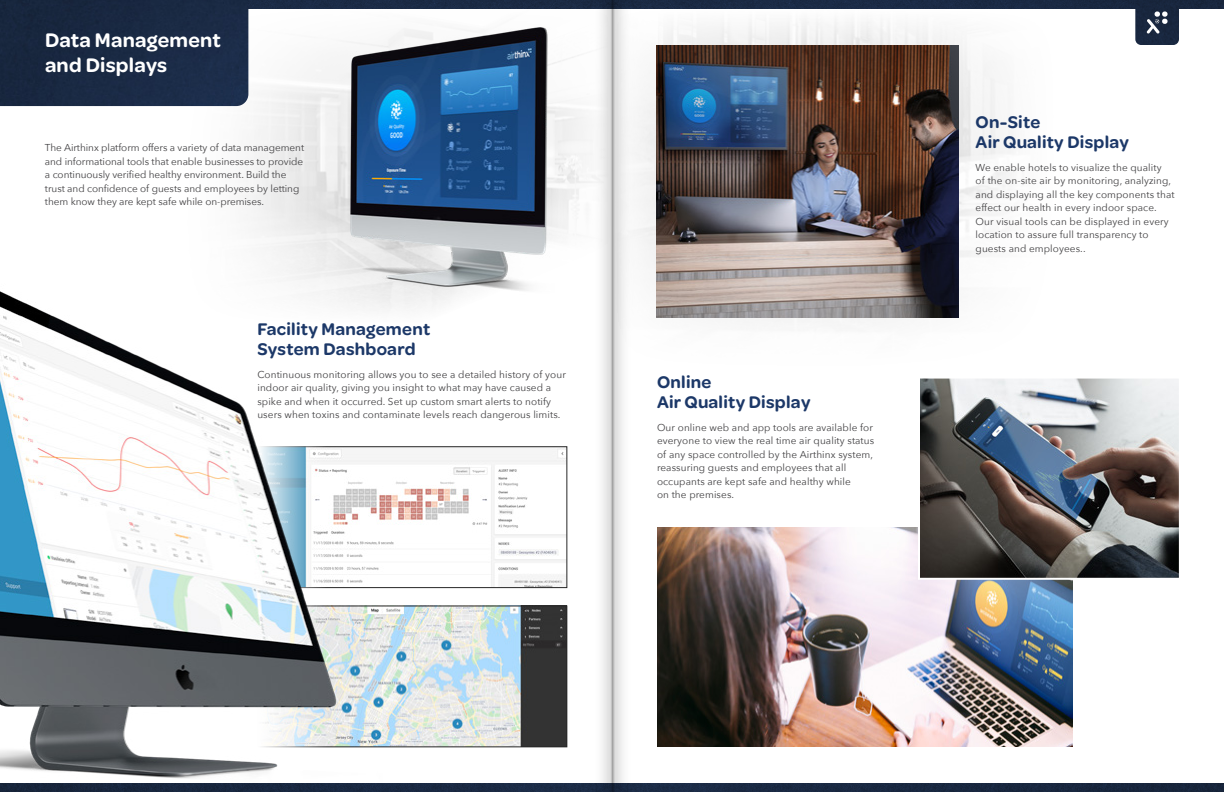
<style>
.page{position:relative;width:1224px;height:792px;background:#fff}
.page>*{position:absolute;margin:0;border:0;box-sizing:border-box;transform-origin:0 0}
.t1{font:600 21px/25.2px "Omnes";letter-spacing:.01em;color:#fff}
.t2{font:600 18px/20px "Omnes";letter-spacing:.015em;color:#1c3868}
.t3{font:10px/13.5px "Avenir Next";letter-spacing:.01em;color:#414042}
</style>
<div class="page">
<img style="left:0;top:783px;width:1224px;height:9px">
<div style="left:248px;top:0;width:976px;height:9px;background:#1b2a44"></div>
<img style="left:1135px;top:0;width:44px;height:9px">
<img style="left:657px;top:528px;width:416px;height:219px">
<img style="left:44px;top:9px;width:546px;height:300px">
<img style="left:0;top:0;width:248px;height:106px">
<img style="left:382px;top:608px;width:183px;height:137px">
<div style="left:257px;top:606px;width:310px;height:141px;border:1px solid #272727"></div>
<img style="left:382px;top:449px;width:183px;height:137px">
<div style="left:257px;top:447px;width:310px;height:141px;border:1px solid #272727"></div>
<img style="left:634px;top:9px;width:545px;height:313px">
<img style="left:657px;top:45px;width:301px;height:273px">
<img style="left:351px;top:27px;width:203px;height:268px">
<img style="left:0;top:252px;width:382px;height:527px">
<img style="left:917px;top:378px;width:262px;height:203px">
<svg style="left:590px;top:0;width:44px;height:792px"></svg>
<h1 class="t1" style="left:45px;top:26px;width:177px">Data Management and Displays</h1>
<p class="t3" style="left:45px;top:140px;width:261px">The Airthinx platform offers a variety of data management and informational tools that enable businesses to provide a continuously verified healthy environment. Build the trust and confidence of guests and employees by letting them know they are kept safe while on-premises.</p>
<h2 class="t2" style="left:257px;top:318px;width:174px">Facility Management<br>System Dashboard</h2>
<p class="t3" style="left:257px;top:367px;width:310px">Continuous monitoring allows you to see a detailed history of your indoor air quality, giving you insight to what may have caused a spike and when it occurred. Set up custom smart alerts to notify users when toxins and contaminate levels reach dangerous limits.</p>
<h2 class="t2" style="left:657px;top:371px;width:155px">Online<br>Air Quality Display</h2>
<p class="t3" style="left:657px;top:420px;width:219px">Our online web and app tools are available for everyone to view the real time air quality status of any space controlled by the Airthinx system, reassuring guests and employees that all occupants are kept safe and healthy while<br>on the premises.</p>
<h2 class="t2" style="left:976px;top:111px;width:155px">On-Site<br>Air Quality Display</h2>
<p class="t3" style="left:976px;top:160px;width:201px">We enable hotels to visualize the quality<br>of the on-site air by monitoring, analyzing, and displaying all the key components that effect our health in every indoor space.<br>Our visual tools can be displayed in every location to assure full transparency to guests and employees..</p>
</div>
